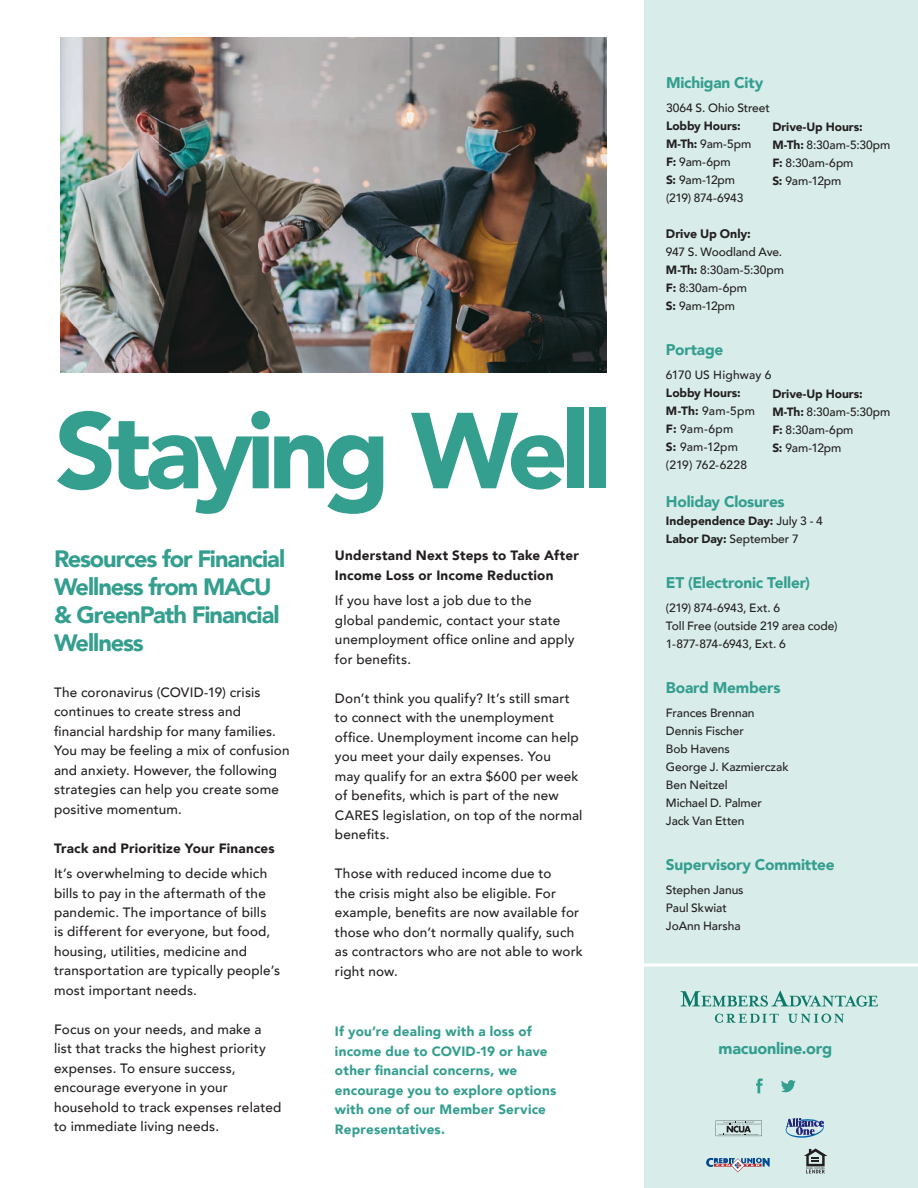
<style>
.page{position:relative;width:918px;height:1188px;background:#fff}
.page>*{position:absolute;margin:0;border:0;box-sizing:border-box;transform-origin:0 0}
.t1{font:900 106.65px "Avenir";letter-spacing:-.06em;color:#349e8f}
.t2{font:900 23.7px/28px "Avenir";letter-spacing:-.045em;color:#349e8f}
.t3{font:900 16.2px "Avenir";letter-spacing:-.015em;color:#349e8f}
.t4{font:900 15.45px "Avenir";letter-spacing:-.015em;color:#349e8f}
.t5{font:500 13.5px/19.5px "Avenir";letter-spacing:.015em;color:#231f20}
.t6{font:900 13.5px/19.5px "Avenir";letter-spacing:.015em;color:#349e8f}
.t7{font:900 13.5px/19.5px "Avenir";letter-spacing:.015em;color:#231f20}
.t8{font:900 12.3px "Avenir";letter-spacing:-.005em;color:#231f20}
.t9{font:500 12px/18px "Avenir";letter-spacing:-.005em;color:#231f20}
.t10{font:500 12px/18px "Avenir";letter-spacing:.015em;color:#231f20}
.t11{font:900 12px/18px "Avenir";letter-spacing:-.01em;color:#231f20}
.s1{font-weight:900}
.s2{font-weight:500}
</style>
<div class="page">
<div style="left:645px;top:0;width:273px;height:1188px;background:#d8edea"></div>
<svg style="left:716px;top:1120px;width:46px;height:16px"></svg>
<svg style="left:786px;top:1118px;width:38px;height:20px"></svg>
<svg style="left:706px;top:1158px;width:64px;height:15px"></svg>
<svg style="left:804px;top:1148px;width:24px;height:26px"></svg>
<svg style="left:681px;top:991px;width:197px;height:16px"></svg>
<svg style="left:715px;top:1014px;width:64px;height:9px"></svg>
<svg style="left:788px;top:1014px;width:56px;height:9px"></svg>
<svg style="left:756px;top:1078px;width:7px;height:15px"></svg>
<svg style="left:781px;top:1080px;width:15px;height:12px"></svg>
<hr style="left:642px;top:964px;width:276px;height:3px;background:#fff">
<img style="left:60px;top:37px;width:547px;height:336px">
<h1 class="t1" style="left:55px;top:360px;width:558px">Staying Well</h1>
<h2 class="t2" style="left:54px;top:544px;width:233px">Resources for Financial<br>Wellness from MACU &amp; GreenPath Financial<br>Wellness</h2>
<p class="t5" style="left:54px;top:681px;width:237px">The coronavirus (COVID-19) crisis continues to create stress and financial hardship for many families.<br>You may be feeling a mix of confusion and anxiety. However, the following strategies can help you create some positive momentum.</p>
<p class="t7" style="left:54px;top:838px;width:222px">Track and Prioritize Your Finances</p>
<p class="t5" style="left:54px;top:863px;width:228px">It’s overwhelming to decide which bills to pay in the aftermath of the pandemic. The importance of bills<br>is different for everyone, but food, housing, utilities, medicine and transportation are typically people’s most important needs.</p>
<p class="t5" style="left:54px;top:1019px;width:229px">Focus on your needs, and make a list that tracks the highest priority expenses. To ensure success, encourage everyone in your household to track expenses related to immediate living needs.</p>
<p class="t7" style="left:335px;top:546px;width:246px">Understand Next Steps to Take After<br>Income Loss or Income Reduction</p>
<p class="t5" style="left:335px;top:590px;width:241px">If you have lost a job due to the<br>global pandemic, contact your state unemployment office online and apply for benefits.</p>
<p class="t5" style="left:335px;top:688px;width:249px">Don’t think you qualify? It’s still smart to connect with the unemployment office. Unemployment income can help you meet your daily expenses. You<br>may qualify for an extra $600 per week of benefits, which is part of the new CARES legislation, on top of the normal benefits.</p>
<p class="t5" style="left:335px;top:863px;width:250px">Those with reduced income due to<br>the crisis might also be eligible. For example, benefits are now available for those who don’t normally qualify, such as contractors who are not able to work right now.</p>
<p class="t6" style="left:335px;top:1022px;width:223px">If you’re dealing with a loss of income due to COVID-19 or have other financial concerns, we encourage you to explore options with one of our Member Service<br>Representatives.</p>
<p class="t4" style="left:666px;top:70px;width:99px">Michigan City</p>
<p class="t9" style="left:666px;top:98px;width:106px">3064 S. Ohio Street</p>
<p class="t9" style="left:666px;top:116px;width:87px"><span class="s1">Lobby Hours:<br>M-Th:</span> 9am-5pm<br><span class="s1">F:</span> 9am-6pm<br><span class="s1">S:</span> 9am-12pm (219) 874-6943</p>
<p class="t8" style="left:666px;top:223px;width:86px">Drive Up Only:</p>
<p class="t9" style="left:666px;top:242px;width:120px">947 S. Woodland Ave.<br><span class="s1">M-Th:</span> 8:30am-5:30pm<br><span class="s1">F:</span> 8:30am-6pm<br><span class="s1">S:</span> 9am-12pm</p>
<p class="t4" style="left:666px;top:337px;width:59px">Portage</p>
<p class="t10" style="left:666px;top:365px;width:107px">6170 US Highway 6</p>
<p class="t10" style="left:666px;top:383px;width:90px"><span class="s1">Lobby Hours:<br>M-Th:</span> 9am-5pm<br><span class="s1">F:</span> 9am-6pm<br><span class="s1">S:</span> 9am-12pm (219) 762-6228</p>
<p class="t4" style="left:666px;top:488px;width:120px">Holiday Closures</p>
<p class="t11" style="left:666px;top:511px;width:158px">Independence Day: <span class="s2">July 3 - 4<br></span>Labor Day: <span class="s2">September 7</span></p>
<p class="t4" style="left:666px;top:569px;width:146px">ET (Electronic Teller)</p>
<p class="t9" style="left:666px;top:598px;width:173px">(219) 874-6943, Ext. 6<br>Toll Free (outside 219 area code)<br>1-877-874-6943, Ext. 6</p>
<p class="t4" style="left:666px;top:674px;width:116px">Board Members</p>
<p class="t9" style="left:666px;top:703px;width:124px">Frances Brennan<br>Dennis Fischer<br>Bob Havens<br>George J. Kazmierczak<br>Ben Neitzel<br>Michael D. Palmer<br>Jack Van Etten</p>
<p class="t4" style="left:666px;top:851px;width:170px">Supervisory Committee</p>
<p class="t9" style="left:666px;top:880px;width:79px">Stephen Janus<br>Paul Skwiat<br>JoAnn Harsha</p>
<p class="t9" style="left:772px;top:117px;width:120px"><span class="s1">Drive-Up Hours:<br>M-Th:</span> 8:30am-5:30pm<br><span class="s1">F:</span> 8:30am-6pm<br><span class="s1">S:</span> 9am-12pm</p>
<p class="t9" style="left:772px;top:384px;width:120px"><span class="s1">Drive-Up Hours:<br>M-Th:</span> 8:30am-5:30pm<br><span class="s1">F:</span> 8:30am-6pm<br><span class="s1">S:</span> 9am-12pm</p>
<p class="t3" style="left:719px;top:1035px;width:115px">macuonline.org</p>
</div>
